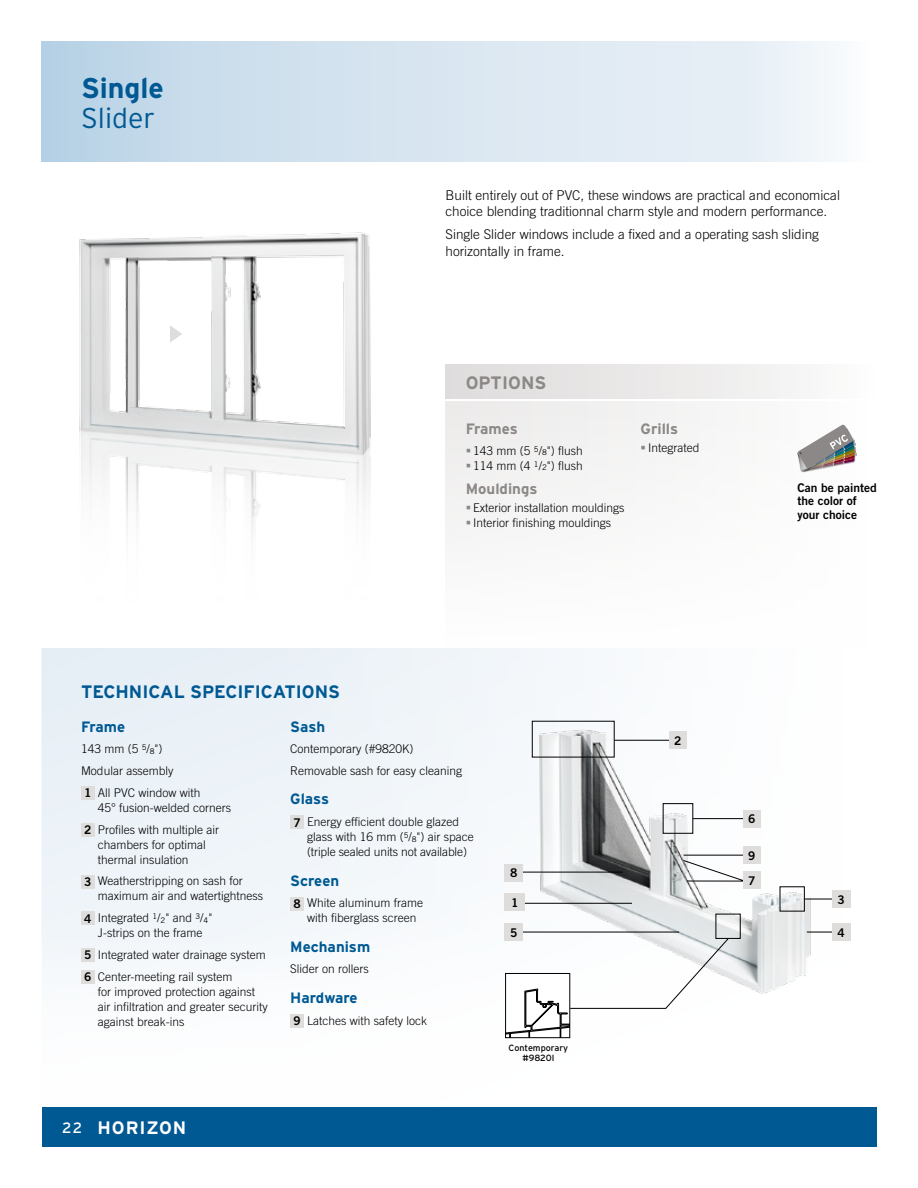
<style>
.page{position:relative;width:918px;height:1188px;background:#fff}
.page>*{position:absolute;margin:0;border:0;box-sizing:border-box;transform-origin:0 0}
.Titre_-_Fiche_Produi{font:700 28.5px/30px "Interstate";color:#005993}
.t1{font:700 18px "Interstate";color:#005993}
.t2{font:700 18px "Interstate";letter-spacing:.05em;color:#fff}
.Titre__Options{font:700 18px "Interstate";color:#8b8887}
.Items__Spéc__tech{font:700 15px "Interstate";color:#005993}
.Items__Options{font:700 15px "Interstate";color:#8b8887}
.Texte_Courant{font:300 13.5px/16.5px "Trade Gothic";color:#000}
.Texte__Spéc__tech{font:300 12px/15px "Trade Gothic";color:#000}
.Texte__Spéc__tech-2{font:12px/13.5px "Trade Gothic Bold Two";color:#000}
.t3{font:9px/10.5px "Interstate";color:#000;text-align:center}
.s1{font-weight:300}
.s2{font-weight:400;font-size:7.8px}
.s3{font-weight:400;font-size:15px}
</style>
<div class="page">
<div style="left:42px;top:42px;width:834px;height:120px;background:linear-gradient(to right,#bcd4e7,#f5f8fb)"></div>
<div style="left:42px;top:648px;width:834px;height:500px;background:linear-gradient(to bottom,#eff4f9,#fafbfc)"></div>
<div style="left:42px;top:1107px;width:834px;height:39px;background:#005993"></div>
<div style="left:446px;top:402px;width:430px;height:244px;background:#fafaf9"></div>
<div style="left:81px;top:786px;width:13px;height:14px;background:#dfdddc"></div>
<div style="left:81px;top:823px;width:13px;height:14px;background:#dfdddc"></div>
<div style="left:81px;top:875px;width:13px;height:13px;background:#dfdddc"></div>
<div style="left:81px;top:912px;width:13px;height:13px;background:#dfdddc"></div>
<div style="left:81px;top:948px;width:13px;height:14px;background:#dfdddc"></div>
<div style="left:81px;top:970px;width:13px;height:14px;background:#dfdddc"></div>
<div style="left:290px;top:816px;width:14px;height:13px;background:#dfdddc"></div>
<div style="left:290px;top:897px;width:14px;height:13px;background:#dfdddc"></div>
<div style="left:290px;top:1014px;width:14px;height:14px;background:#dfdddc"></div>
<img style="left:79px;top:232px;width:292px;height:305px">
<svg style="left:170px;top:325px;width:12px;height:18px"></svg>
<img style="left:523px;top:721px;width:297px;height:275px">
<hr style="left:614px;top:740px;width:56px;height:1px;background:#000">
<svg style="left:683px;top:860px;width:66px;height:22px"></svg>
<div style="left:669px;top:732px;width:18px;height:17px;background:#dfdddc"></div>
<div style="left:743px;top:872px;width:17px;height:17px;background:#dfdddc"></div>
<div style="left:663px;top:803px;width:30px;height:31px;border:1px solid #000"></div>
<hr style="left:807px;top:932px;width:39px;height:1px;background:#000">
<hr style="left:804px;top:899px;width:42px;height:1px;background:#000">
<div style="left:832px;top:923px;width:18px;height:18px;background:#dfdddc"></div>
<hr style="left:519px;top:872px;width:104px;height:1px;background:#000">
<hr style="left:684px;top:855px;width:65px;height:1px;background:#000">
<hr style="left:693px;top:818px;width:52px;height:1px;background:#000">
<hr style="left:514px;top:903px;width:118px;height:1px;background:#000">
<hr style="left:514px;top:932px;width:165px;height:1px;background:#000">
<div style="left:832px;top:890px;width:18px;height:18px;background:#dfdddc"></div>
<div style="left:743px;top:846px;width:17px;height:18px;background:#dfdddc"></div>
<div style="left:743px;top:810px;width:17px;height:17px;background:#dfdddc"></div>
<div style="left:505px;top:894px;width:20px;height:17px;background:#dfdddc"></div>
<div style="left:505px;top:923px;width:18px;height:18px;background:#dfdddc"></div>
<div style="left:505px;top:864px;width:18px;height:17px;background:#dfdddc"></div>
<div style="left:716px;top:914px;width:25px;height:25px;border:1px solid #000"></div>
<svg style="left:506px;top:938px;width:223px;height:100px"></svg>
<div style="left:505px;top:973px;width:65px;height:65px;border:1px solid #000"></div>
<div style="left:446px;top:364px;width:430px;height:34px;background:linear-gradient(to right,#dddbda,#fbfbfb)"></div>
<svg style="left:798px;top:424px;width:57px;height:47px"></svg>
<svg style="left:467px;top:448px;width:3px;height:4px"></svg>
<p class="Titre_-_Fiche_Produi" style="left:81px;top:73px;width:84px">Single<br><span class="s1">Slider</span></p>
<h2 class="t1" style="left:81px;top:681px;width:261px">TECHNICAL SPECIFICATIONS</h2>
<p class="Texte_Courant" style="left:446px;top:186px;width:396px">Built entirely out of PVC, these windows are practical and economical choice blending traditionnal charm style and modern performance.</p>
<p class="Texte_Courant" style="left:446px;top:226px;width:375px">Single Slider windows include a fixed and a operating sash sliding horizontally in frame.</p>
<p class="Titre__Options" style="left:466px;top:372px;width:82px">OPTIONS</p>
<p class="Items__Options" style="left:466px;top:421px;width:53px">Frames</p>
<p class="Texte__Spéc__tech" style="left:473px;top:443px;width:111px">143 mm (5 <sup>5</sup>/<span class="s2">8</span>") flush</p>
<p class="Texte__Spéc__tech" style="left:473px;top:458px;width:111px">114 mm (4 <sup>1</sup>/<span class="s2">2</span>") flush</p>
<p class="Items__Options" style="left:466px;top:481px;width:73px">Mouldings</p>
<p class="Texte__Spéc__tech" style="left:473px;top:500px;width:153px">Exterior installation mouldings</p>
<p class="Texte__Spéc__tech" style="left:473px;top:515px;width:140px">Interior finishing mouldings</p>
<p class="Items__Options" style="left:641px;top:421px;width:39px">Grills</p>
<p class="Texte__Spéc__tech" style="left:648px;top:440px;width:53px">Integrated</p>
<p class="Texte__Spéc__tech-2" style="left:797px;top:481px;width:81px">Can be painted the color of your choice</p>
<p class="Items__Spéc__tech" style="left:81px;top:718px;width:46px">Frame</p>
<p class="Texte__Spéc__tech" style="left:81px;top:741px;width:83px">143 mm (5 <sup>5</sup>/<span class="s2">8</span>")</p>
<p class="Texte__Spéc__tech" style="left:81px;top:763px;width:94px">Modular assembly</p>
<p class="Texte__Spéc__tech-2" style="left:84px;top:786px;width:9px">1</p>
<p class="Texte__Spéc__tech" style="left:98px;top:785px;width:135px">All PVC window with<br>45° fusion-welded corners</p>
<p class="Texte__Spéc__tech-2" style="left:84px;top:823px;width:9px">2</p>
<p class="Texte__Spéc__tech" style="left:98px;top:822px;width:123px">Profiles with multiple air chambers for optimal thermal insulation</p>
<p class="Texte__Spéc__tech-2" style="left:84px;top:875px;width:9px">3</p>
<p class="Texte__Spéc__tech" style="left:98px;top:873px;width:167px">Weatherstripping on sash for maximum air and watertightness</p>
<p class="Texte__Spéc__tech-2" style="left:84px;top:911px;width:9px">4</p>
<p class="Texte__Spéc__tech" style="left:98px;top:910px;width:116px">Integrated <sup>1</sup>/<span class="s2">2</span>" and <sup>3</sup>/<span class="s2">4</span>"<br>J-strips on the frame</p>
<p class="Texte__Spéc__tech-2" style="left:84px;top:948px;width:9px">5</p>
<p class="Texte__Spéc__tech" style="left:98px;top:947px;width:170px">Integrated water drainage system</p>
<p class="Texte__Spéc__tech-2" style="left:84px;top:970px;width:9px">6</p>
<p class="Texte__Spéc__tech" style="left:98px;top:969px;width:172px">Center-meeting rail system<br>for improved protection against air infiltration and greater security against break-ins</p>
<p class="Items__Spéc__tech" style="left:290px;top:718px;width:36px">Sash</p>
<p class="Texte__Spéc__tech" style="left:290px;top:741px;width:125px">Contemporary (#9820K)</p>
<p class="Texte__Spéc__tech" style="left:290px;top:763px;width:173px">Removable sash for easy cleaning</p>
<p class="Items__Spéc__tech" style="left:290px;top:791px;width:40px">Glass</p>
<p class="Texte__Spéc__tech-2" style="left:293px;top:816px;width:9px">7</p>
<p class="Texte__Spéc__tech" style="left:307px;top:814px;width:168px">Energy efficient double glazed glass with 16 mm (<sup>5</sup>/<span class="s2">8</span>") air space (triple sealed units not available)</p>
<p class="Items__Spéc__tech" style="left:290px;top:872px;width:50px">Screen</p>
<p class="Texte__Spéc__tech-2" style="left:293px;top:897px;width:9px">8</p>
<p class="Texte__Spéc__tech" style="left:307px;top:895px;width:118px">White aluminum frame with fiberglass screen</p>
<p class="Items__Spéc__tech" style="left:290px;top:938px;width:82px">Mechanism</p>
<p class="Texte__Spéc__tech" style="left:290px;top:962px;width:80px">Slider on rollers</p>
<p class="Items__Spéc__tech" style="left:290px;top:989px;width:69px">Hardware</p>
<p class="Texte__Spéc__tech-2" style="left:293px;top:1014px;width:9px">9</p>
<p class="Texte__Spéc__tech" style="left:307px;top:1013px;width:122px">Latches with safety lock</p>
<h2 class="t2" style="left:62px;top:1117px;width:126px"><span class="s3">22</span> HORIZON</h2>
<p class="Texte__Spéc__tech-2" style="left:510px;top:866px;width:9px">8</p>
<p class="Texte__Spéc__tech-2" style="left:511px;top:896px;width:9px">1</p>
<p class="Texte__Spéc__tech-2" style="left:510px;top:926px;width:9px">5</p>
<p class="t3" style="left:509px;top:1042px;width:61px">Contemporary #9820I</p>
<p class="Texte__Spéc__tech-2" style="left:674px;top:734px;width:9px">2</p>
<p class="Texte__Spéc__tech-2" style="left:748px;top:812px;width:9px">6</p>
<p class="Texte__Spéc__tech-2" style="left:748px;top:849px;width:9px">9</p>
<p class="Texte__Spéc__tech-2" style="left:748px;top:874px;width:9px">7</p>
<p class="Texte__Spéc__tech-2" style="left:838px;top:892px;width:9px">3</p>
<p class="Texte__Spéc__tech-2" style="left:838px;top:926px;width:9px">4</p>
</div>
